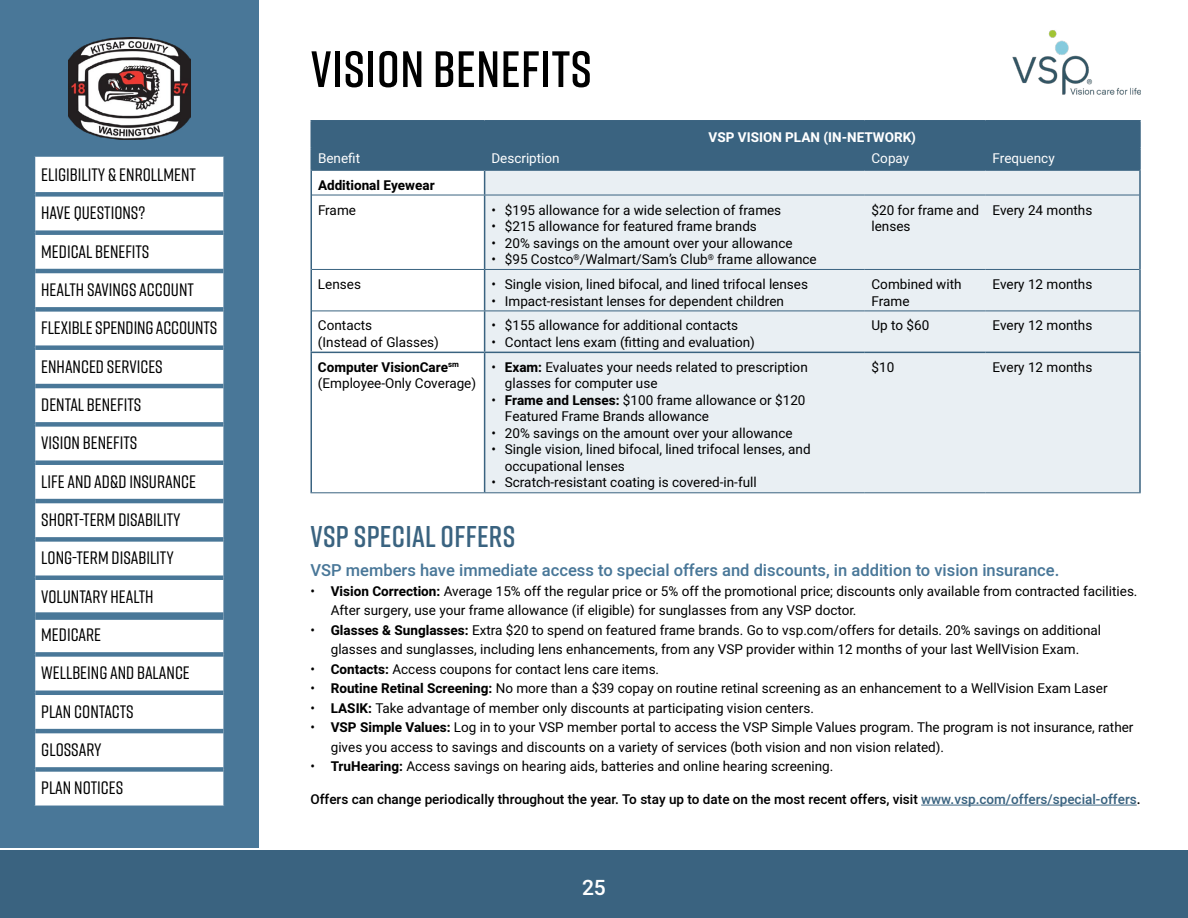
<style>
.page{position:relative;width:1188px;height:918px;background:#fff}
.page>*{position:absolute;margin:0;border:0;box-sizing:border-box;transform-origin:0 0}
.t1{font:600 51px "Rift";letter-spacing:.01em;color:#000}
.t2{font:600 30px "Rift";letter-spacing:.01em;color:#3a6380}
.t3{font:500 21px "Heebo";color:#fff}
.t4{font:500 18px/38.4px "Rift";color:#000}
.t5{font:500 16.5px "Heebo";color:#497798}
.t6{font:13.5px/16.5px "Heebo";color:#000}
.t7{font:500 13.5px "Heebo";color:#000}
.t8{font:13.5px "Heebo";color:#fff}
.t9{font:700 13.5px "Heebo";color:#fff}
.t10{font:700 13.5px "Heebo";color:#000}
.s1{font-weight:700}
.s2{color:#3a6380}
</style>
<div class="page">
<div style="left:0;top:0;width:259px;height:848px;background:#497798"></div>
<div style="left:35px;top:157px;width:188px;height:649px;background:#fff"></div>
<div style="left:35px;top:612px;width:188px;height:8px;background:#497798"></div>
<div style="left:35px;top:192px;width:188px;height:5px;background:#497798"></div>
<div style="left:35px;top:230px;width:188px;height:5px;background:#497798"></div>
<hr style="left:35px;top:269px;width:188px;height:4px;background:#497798">
<div style="left:35px;top:307px;width:188px;height:5px;background:#497798"></div>
<div style="left:35px;top:345px;width:188px;height:5px;background:#497798"></div>
<hr style="left:35px;top:384px;width:188px;height:4px;background:#497798">
<div style="left:35px;top:422px;width:188px;height:5px;background:#497798"></div>
<div style="left:35px;top:460px;width:188px;height:5px;background:#497798"></div>
<hr style="left:35px;top:499px;width:188px;height:4px;background:#497798">
<div style="left:35px;top:537px;width:188px;height:5px;background:#497798"></div>
<div style="left:35px;top:652px;width:188px;height:5px;background:#497798"></div>
<hr style="left:35px;top:691px;width:188px;height:4px;background:#497798">
<hr style="left:35px;top:729px;width:188px;height:4px;background:#497798">
<div style="left:35px;top:767px;width:188px;height:5px;background:#497798"></div>
<div style="left:35px;top:575px;width:188px;height:5px;background:#497798"></div>
<div style="left:0;top:850px;width:1188px;height:68px;background:#3a6380"></div>
<img style="left:68px;top:38px;width:123px;height:102px">
<hr style="left:921px;top:805px;width:216px;height:1px;background:#3a6380">
<div style="left:485px;top:196px;width:654px;height:296px;background:#e9eff3"></div>
<hr style="left:310px;top:122px;width:2px;height:26px;background:#3a6380">
<hr style="left:310px;top:120px;width:175px;height:2px;background:#3a6380">
<hr style="left:485px;top:120px;width:380px;height:2px;background:#3a6380">
<hr style="left:865px;top:120px;width:121px;height:2px;background:#3a6380">
<hr style="left:986px;top:120px;width:155px;height:2px;background:#3a6380">
<hr style="left:1139px;top:122px;width:2px;height:26px;background:#3a6380">
<hr style="left:310px;top:149px;width:2px;height:20px;background:#3a6380">
<hr style="left:310px;top:148px;width:175px;height:1px;background:#3a6380">
<hr style="left:986px;top:148px;width:155px;height:1px;background:#3a6380">
<hr style="left:1139px;top:149px;width:2px;height:20px;background:#3a6380">
<hr style="left:310px;top:171px;width:2px;height:24px;background:#3a6380">
<hr style="left:310px;top:195px;width:2px;height:74px;background:#3a6380">
<hr style="left:310px;top:269px;width:2px;height:42px;background:#3a6380">
<hr style="left:310px;top:311px;width:2px;height:41px;background:#3a6380">
<hr style="left:310px;top:353px;width:2px;height:139px;background:#3a6380">
<hr style="left:310px;top:169px;width:175px;height:2px;background:#3a6380">
<hr style="left:310px;top:352px;width:175px;height:1px;background:#3a6380">
<svg style="left:311px;top:121px;width:828px;height:74px;background:#7491a6"></svg>
<hr style="left:484px;top:195px;width:1px;height:74px;background:#3a6380">
<hr style="left:484px;top:270px;width:1px;height:41px;background:#3a6380">
<hr style="left:484px;top:311px;width:1px;height:41px;background:#3a6380">
<hr style="left:484px;top:353px;width:1px;height:139px;background:#3a6380">
<hr style="left:485px;top:169px;width:380px;height:2px;background:#3a6380">
<hr style="left:485px;top:352px;width:380px;height:1px;background:#3a6380">
<hr style="left:1139px;top:171px;width:2px;height:24px;background:#3a6380">
<hr style="left:1139px;top:195px;width:2px;height:74px;background:#3a6380">
<hr style="left:1139px;top:269px;width:2px;height:42px;background:#3a6380">
<hr style="left:1139px;top:311px;width:2px;height:41px;background:#3a6380">
<hr style="left:1139px;top:353px;width:2px;height:139px;background:#3a6380">
<hr style="left:865px;top:169px;width:121px;height:2px;background:#3a6380">
<hr style="left:986px;top:169px;width:155px;height:2px;background:#3a6380">
<hr style="left:865px;top:352px;width:121px;height:1px;background:#3a6380">
<hr style="left:986px;top:352px;width:155px;height:1px;background:#3a6380">
<hr style="left:312px;top:195px;width:173px;height:1px;background:#3a6380">
<hr style="left:485px;top:195px;width:380px;height:1px;background:#3a6380">
<hr style="left:865px;top:195px;width:121px;height:1px;background:#3a6380">
<hr style="left:986px;top:195px;width:153px;height:1px;background:#3a6380">
<hr style="left:312px;top:269px;width:173px;height:1px;background:#3a6380">
<hr style="left:485px;top:269px;width:380px;height:1px;background:#3a6380">
<hr style="left:865px;top:269px;width:121px;height:1px;background:#3a6380">
<hr style="left:986px;top:269px;width:153px;height:1px;background:#3a6380">
<hr style="left:312px;top:311px;width:173px;height:1px;background:#3a6380">
<hr style="left:485px;top:311px;width:380px;height:1px;background:#3a6380">
<hr style="left:865px;top:311px;width:121px;height:1px;background:#3a6380">
<hr style="left:986px;top:311px;width:153px;height:1px;background:#3a6380">
<hr style="left:310px;top:492px;width:175px;height:1px;background:#3a6380">
<hr style="left:485px;top:492px;width:380px;height:1px;background:#3a6380">
<hr style="left:865px;top:492px;width:121px;height:1px;background:#3a6380">
<hr style="left:986px;top:492px;width:155px;height:1px;background:#3a6380">
<img style="left:1012px;top:30px;width:129px;height:65px">
<p class="t4" style="left:41px;top:155px;width:178px">ELIGIBILITY &amp; ENROLLMENT<br>HAVE QUESTIONS?<br>MEDICAL BENEFITS<br>HEALTH SAVINGS ACCOUNT<br>FLEXIBLE SPENDING ACCOUNTS<br>ENHANCED SERVICES<br>DENTAL BENEFITS<br>VISION BENEFITS<br>LIFE AND AD&amp;D INSURANCE<br>SHORT-TERM DISABILITY<br>LONG-TERM DISABILITY<br>VOLUNTARY HEALTH<br>MEDICARE<br>WELLBEING AND BALANCE<br>PLAN CONTACTS<br>GLOSSARY<br>PLAN NOTICES</p>
<h1 class="t1" style="left:311px;top:33px;width:283px">VISION BENEFITS</h1>
<p class="t9" style="left:709px;top:128px;width:209px">VSP VISION PLAN (IN-NETWORK)</p>
<p class="t8" style="left:318px;top:149px;width:44px">Benefit</p>
<p class="t8" style="left:491px;top:149px;width:70px">Description</p>
<p class="t8" style="left:872px;top:149px;width:39px">Copay</p>
<p class="t8" style="left:993px;top:149px;width:64px">Frequency</p>
<p class="t10" style="left:318px;top:175px;width:118px">Additional Eyewear</p>
<p class="t6" style="left:318px;top:201px;width:39px">Frame</p>
<p class="t6" style="left:491px;top:201px;width:291px">• $195 allowance for a wide selection of frames</p>
<p class="t6" style="left:491px;top:218px;width:267px">• $215 allowance for featured frame brands</p>
<p class="t6" style="left:491px;top:234px;width:303px">• 20% savings on the amount over your allowance</p>
<p class="t6" style="left:491px;top:251px;width:327px">• $95 Costco<sup>®</sup>/Walmart/Sam’s Club<sup>®</sup> frame allowance</p>
<p class="t6" style="left:872px;top:201px;width:109px">$20 for frame and lenses</p>
<p class="t6" style="left:993px;top:201px;width:101px">Every 24 months</p>
<p class="t6" style="left:318px;top:276px;width:44px">Lenses</p>
<p class="t6" style="left:491px;top:276px;width:318px">• Single vision, lined bifocal, and lined trifocal lenses</p>
<p class="t6" style="left:491px;top:292px;width:294px">• Impact-resistant lenses for dependent children</p>
<p class="t6" style="left:872px;top:276px;width:92px">Combined with<br>Frame</p>
<p class="t6" style="left:993px;top:276px;width:101px">Every 12 months</p>
<p class="t6" style="left:318px;top:317px;width:122px">Contacts<br>(Instead of Glasses)</p>
<p class="t6" style="left:491px;top:317px;width:248px">• $155 allowance for additional contacts</p>
<p class="t6" style="left:491px;top:334px;width:265px">• Contact lens exam (fitting and evaluation)</p>
<p class="t6" style="left:872px;top:317px;width:59px">Up to $60</p>
<p class="t6" style="left:993px;top:317px;width:101px">Every 12 months</p>
<p class="t6" style="left:318px;top:359px;width:160px"><span class="s1">Computer VisionCare</span><sup>sm </sup>(Employee-Only Coverage)</p>
<p class="t6" style="left:505px;top:359px;width:304px;text-indent:-14px">• <span class="s1">Exam:</span> Evaluates your needs related to prescription glasses for computer use</p>
<p class="t6" style="left:505px;top:392px;width:302px;text-indent:-14px">• <span class="s1">Frame and Lenses:</span> $100 frame allowance or $120<br>Featured Frame Brands allowance</p>
<p class="t6" style="left:491px;top:425px;width:303px">• 20% savings on the amount over your allowance</p>
<p class="t6" style="left:505px;top:441px;width:307px;text-indent:-14px">• Single vision, lined bifocal, lined trifocal lenses, and occupational lenses</p>
<p class="t6" style="left:491px;top:474px;width:267px">• Scratch-resistant coating is covered-in-full</p>
<p class="t6" style="left:872px;top:359px;width:24px">$10</p>
<p class="t6" style="left:992px;top:359px;width:101px">Every 12 months</p>
<h2 class="t2" style="left:311px;top:515px;width:206px">VSP SPECIAL OFFERS</h2>
<p class="t5" style="left:310px;top:559px;width:750px">VSP members have immediate access to special offers and discounts, in addition to vision insurance.</p>
<p class="t6" style="left:331px;top:581px;width:808px;line-height:19.5px;text-indent:-20px">• <span class="s1">Vision Correction:</span> Average 15% off the regular price or 5% off the promotional price; discounts only available from contracted facilities.<br>After surgery, use your frame allowance (if eligible) for sunglasses from any VSP doctor.</p>
<p class="t6" style="left:310px;top:620px;width:792px;line-height:19.5px;text-align:center">• <span class="s1">Glasses &amp; Sunglasses:</span> Extra $20 to spend on featured frame brands. Go to vsp.com/offers for details. 20% savings on additional glasses and sunglasses, including lens enhancements, from any VSP provider within 12 months of your last WellVision Exam.</p>
<p class="t6" style="left:310px;top:661px;width:350px">• <span class="s1">Contacts:</span> Access coupons for contact lens care items.</p>
<p class="t6" style="left:310px;top:680px;width:799px">• <span class="s1">Routine Retinal Screening:</span> No more than a $39 copay on routine retinal screening as an enhancement to a WellVision Exam Laser</p>
<p class="t6" style="left:310px;top:700px;width:505px">• <span class="s1">LASIK:</span> Take advantage of member only discounts at participating vision centers.</p>
<p class="t6" style="left:331px;top:718px;width:804px;line-height:19.5px;text-indent:-20px">• <span class="s1">VSP Simple Values:</span> Log in to your VSP member portal to access the VSP Simple Values program. The program is not insurance, rather gives you access to savings and discounts on a variety of services (both vision and non vision related).</p>
<p class="t6" style="left:311px;top:758px;width:524px">• <span class="s1">TruHearing:</span> Access savings on hearing aids, batteries and online hearing screening.</p>
<p class="t7" style="left:311px;top:790px;width:832px">Offers can change periodically throughout the year. To stay up to date on the most recent offers, visit <span class="s2">www.vsp.com/offers/special-offers</span>.</p>
<h3 class="t3" style="left:582px;top:873px;width:25px">25</h3>
</div>
